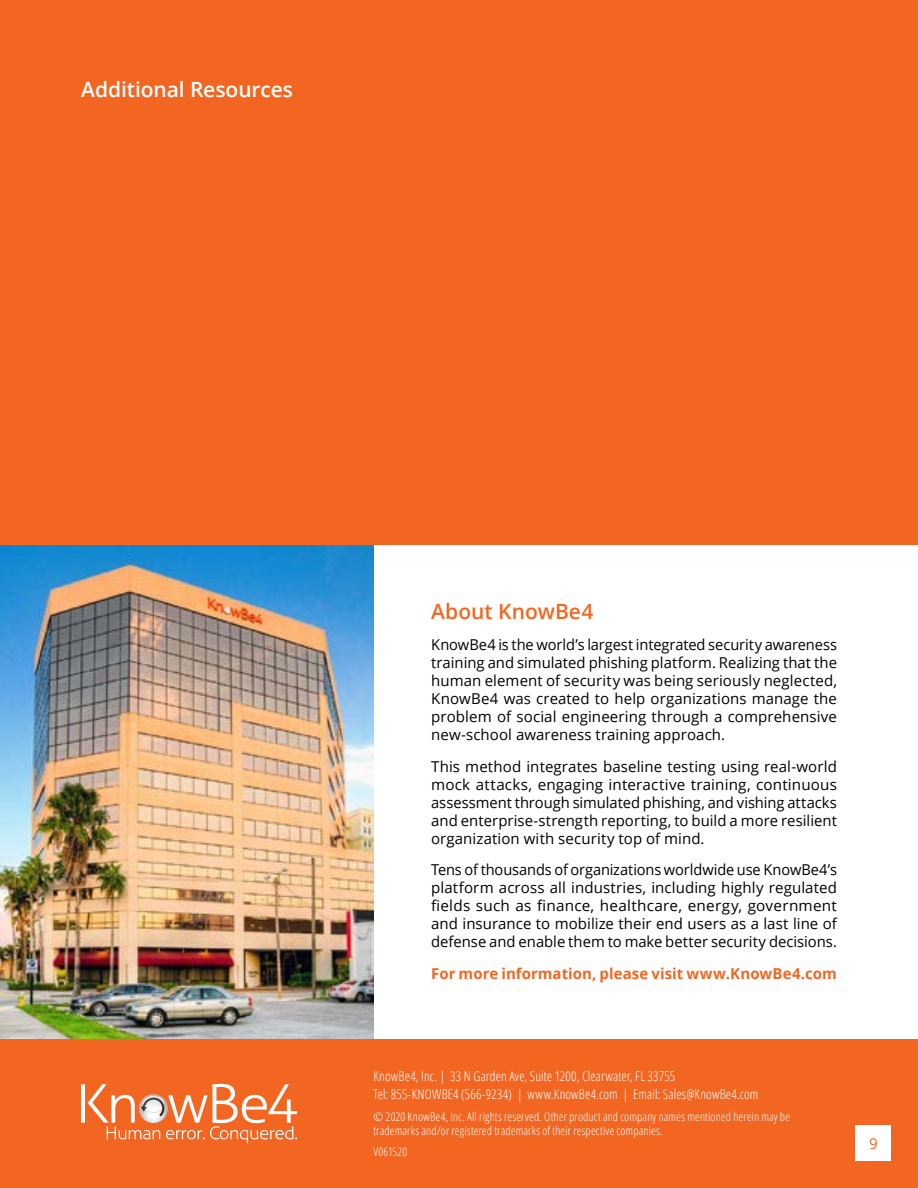
<style>
.page{position:relative;width:918px;height:1188px;background:#fff}
.page>*{position:absolute;margin:0;border:0;box-sizing:border-box;transform-origin:0 0}
.t1{font:600 21px "Open Sans";letter-spacing:-.005em;color:#fff}
.t2{font:600 21px "Open Sans";color:#f26621}
.t3{font:15px/18px "Open Sans";letter-spacing:.005em;color:#000;text-align:justify}
.t4{font:700 15px "Open Sans";letter-spacing:.005em;color:#f26621}
.t5{font:15px "Open Sans";color:#f26621}
.t6{font:300 condensed 13.5px/18px "Open Sans";letter-spacing:.01em;color:#fff}
.t7{font:300 condensed 12px/14.4px "Open Sans";letter-spacing:.015em;color:#fff}
</style>
<div class="page">
<img style="left:0;top:545px;width:373px;height:494px">
<div style="left:0;top:1039px;width:918px;height:149px;background:#f26621"></div>
<svg style="left:81px;top:1084px;width:216px;height:59px"></svg>
<div style="left:0;top:0;width:918px;height:545px;background:#f26621"></div>
<div style="left:856px;top:1126px;width:35px;height:35px;background:#fff"></div>
<h1 class="t1" style="left:81px;top:75px;width:213px">Additional Resources</h1>
<h1 class="t2" style="left:431px;top:597px;width:164px">About KnowBe4</h1>
<p class="t3" style="left:431px;top:635px;width:407px">KnowBe4 is the world’s largest integrated security awareness training and simulated phishing platform. Realizing that the human element of security was being seriously neglected, KnowBe4 was created to help organizations manage the problem of social engineering through a comprehensive new-school awareness training approach.</p>
<p class="t3" style="left:431px;top:757px;width:407px">This method integrates baseline testing using real-world mock attacks, engaging interactive training, continuous assessment through simulated phishing, and vishing attacks and enterprise‑strength reporting, to build a more resilient organization with security top of mind.</p>
<p class="t3" style="left:431px;top:860px;width:407px">Tens of thousands of organizations worldwide use KnowBe4’s platform across all industries, including highly regulated fields such as finance, healthcare, energy, government and insurance to mobilize their end users as a last line of defense and enable them to make better security decisions.</p>
<p class="t4" style="left:431px;top:963px;width:407px">For more information, please visit www.KnowBe4.com</p>
<p class="t6" style="left:373px;top:1067px;width:387px">KnowBe4, Inc. | 33 N Garden Ave, Suite 1200, Clearwater, FL 33755<br>Tel: 855-KNOWBE4 (566-9234) | www.KnowBe4.com | Email: Sales@KnowBe4.com</p>
<p class="t7" style="left:373px;top:1109px;width:418px">© 2020 KnowBe4, Inc. All rights reserved. Other product and company names mentioned herein may be trademarks and/or registered trademarks of their respective companies.</p>
<p class="t7" style="left:373px;top:1144px;width:35px">V061520</p>
<p class="t5" style="left:869px;top:1133px;width:10px">9</p>
</div>
